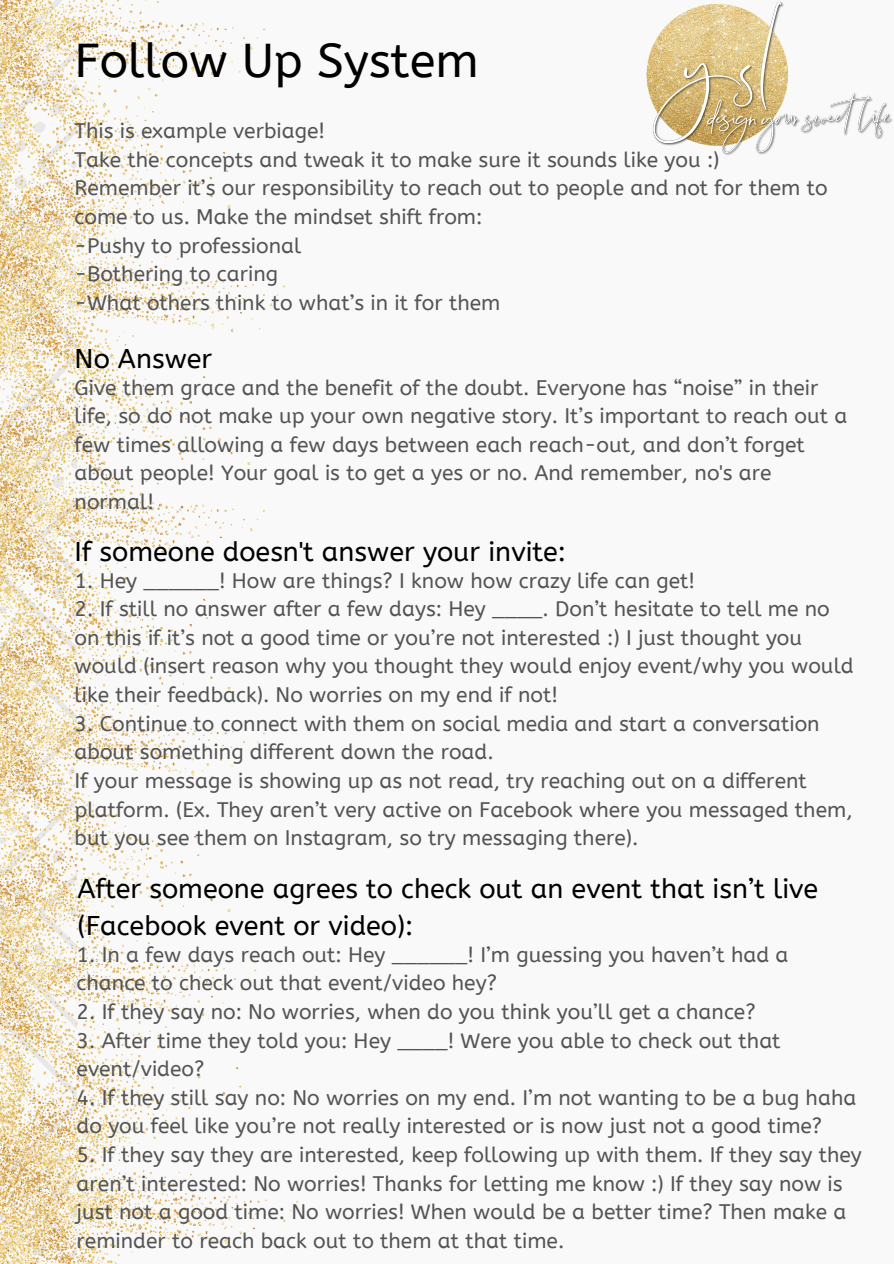
<style>
.page{position:relative;width:894px;height:1264px;background:#fff}
.page>*{position:absolute;margin:0;border:0;box-sizing:border-box;transform-origin:0 0}
.t1{font:47.25px "A Bee Zee";color:#000}
.t2{font:27px/37.2px "A Bee Zee";color:#000}
.t3{font:21px/28.7px "A Bee Zee";color:#545454}
</style>
<div class="page">
<div style="left:0;top:0;width:893px;height:1263px;background:#f9f9f9"></div>
<img style="left:646px;top:1px;width:247px;height:154px">
<img style="left:0;top:746px;width:253px;height:65px">
<img style="left:0;top:235px;width:286px;height:92px">
<img style="left:0;top:0;width:266px;height:235px">
<img style="left:0;top:327px;width:266px;height:419px">
<img style="left:0;top:1103px;width:299px;height:160px">
<img style="left:0;top:811px;width:257px;height:292px">
<h1 class="t1" style="left:75px;top:34px;width:405px">Follow Up System</h1>
<p class="t3" style="left:75px;top:117px;width:754px">This is example verbiage!<br>Take the concepts and tweak it to make sure it sounds like you :)<br>Remember it’s our responsibility to reach out to people and not for them to come to us. Make the mindset shift from:<br>-Pushy to professional<br>-Bothering to caring<br>-What others think to what’s in it for them</p>
<p class="t2" style="left:75px;top:341px;width:139px">No Answer</p>
<p class="t3" style="left:75px;top:373px;width:774px">Give them grace and the benefit of the doubt. Everyone has “noise” in their life, so do not make up your own negative story. It’s important to reach out a few times allowing a few days between each reach-out, and don’t forget about people! Your goal is to get a yes or no. And remember, no's are normal!</p>
<p class="t2" style="left:75px;top:534px;width:493px">If someone doesn't answer your invite:</p>
<p class="t3" style="left:75px;top:566px;width:621px">1. Hey ______! How are things? I know how crazy life can get!</p>
<p class="t3" style="left:75px;top:595px;width:780px">2. If still no answer after a few days: Hey ____. Don’t hesitate to tell me no on this if it’s not a good time or you’re not interested :) I just thought you would (insert reason why you thought they would enjoy event/why you would like their feedback). No worries on my end if not!</p>
<p class="t3" style="left:75px;top:709px;width:779px">3. Continue to connect with them on social media and start a conversation about something different down the road.<br>If your message is showing up as not read, try reaching out on a different platform. (Ex. They aren’t very active on Facebook where you messaged them, but you see them on Instagram, so try messaging there).</p>
<p class="t2" style="left:78px;top:870px;width:742px">After someone agrees to check out an event that isn’t live (Facebook event or video):</p>
<p class="t3" style="left:77px;top:940px;width:713px">1. In a few days reach out: Hey ______! I’m guessing you haven’t had a chance to check out that event/video hey?</p>
<p class="t3" style="left:77px;top:997px;width:680px">2. If they say no: No worries, when do you think you’ll get a chance?</p>
<p class="t3" style="left:77px;top:1026px;width:705px">3. After time they told you: Hey ____! Were you able to check out that event/video?</p>
<p class="t3" style="left:77px;top:1083px;width:781px">4. If they still say no: No worries on my end. I’m not wanting to be a bug haha do you feel like you’re not really interested or is now just not a good time?</p>
<p class="t3" style="left:77px;top:1140px;width:786px">5. If they say they are interested, keep following up with them. If they say they aren’t interested: No worries! Thanks for letting me know :) If they say now is just not a good time: No worries! When would be a better time? Then make a reminder to reach back out to them at that time.</p>
</div>
